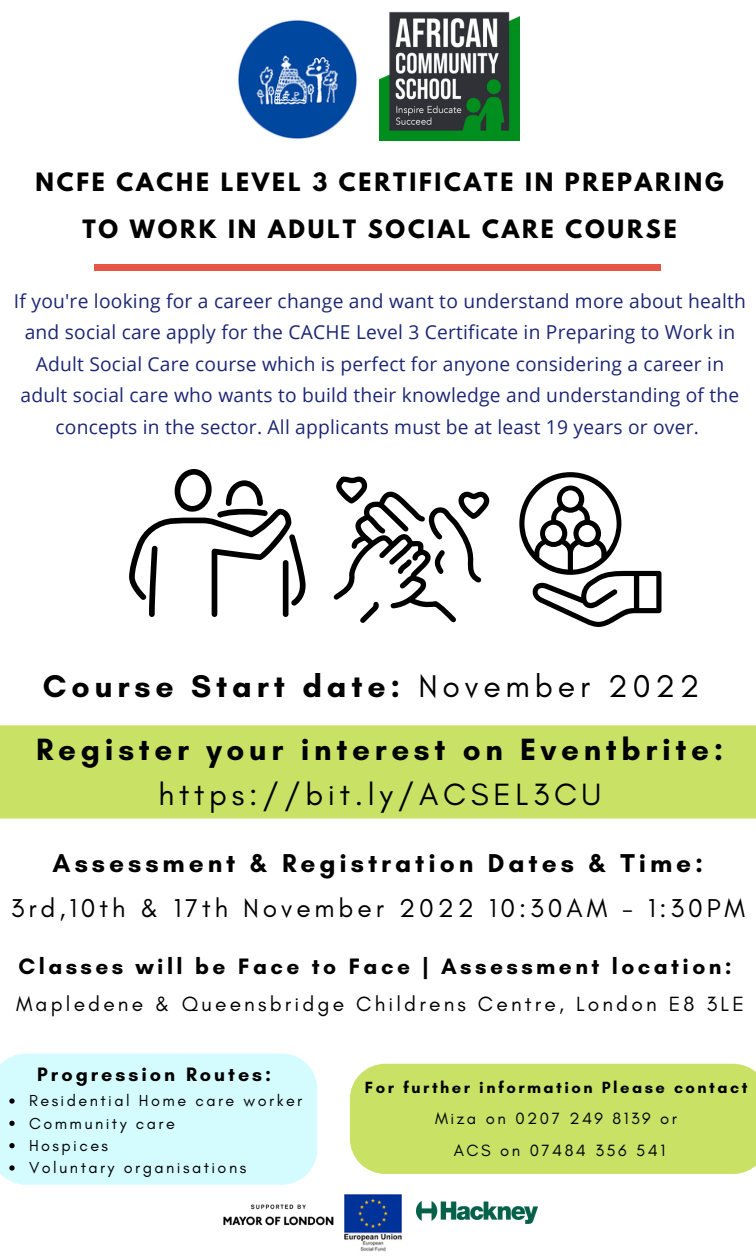
<style>
.page{position:relative;width:756px;height:1260px;background:#fff}
.page>*{position:absolute;margin:0;border:0;box-sizing:border-box;transform-origin:0 0}
.t1{font:700 32.02px "Glacial Indifference";letter-spacing:.15em;color:#000}
.t2{font:700 31.32px "Glacial Indifference";letter-spacing:.15em;color:#000}
.t3{font:31.32px "Glacial Indifference";letter-spacing:.15em;color:#000}
.t4{font:26.25px "Glacial Indifference";letter-spacing:.15em;color:#000}
.t5{font:700 26.25px "Glacial Indifference";letter-spacing:.15em;color:#000}
.t6{font:700 22.75px "Glacial Indifference";letter-spacing:.15em;color:#000}
.t7{font:700 22.4px/47.2px "League Spartan";letter-spacing:.125em;color:#000;text-align:center}
.t8{font:21px "Glacial Indifference";letter-spacing:.15em;color:#000}
.t9{font:700 19.78px "Glacial Indifference";letter-spacing:.15em;color:#000}
.t10{font:19.25px/31.5px "Open Sans";letter-spacing:.01em;color:#1c2674;text-align:center}
.t11{font:16.62px/31.5px "Glacial Indifference";letter-spacing:.15em;color:#000;text-align:center}
.t12{font:700 16.45px "Glacial Indifference";letter-spacing:.15em;color:#000}
.t13{font:16.28px/22.4px "Glacial Indifference";letter-spacing:.15em;color:#000}
.s1{font-weight:400}
</style>
<div class="page">
<img style="left:380px;top:11px;width:140px;height:129px">
<img style="left:416px;top:1201px;width:122px;height:22px">
<img style="left:345px;top:1195px;width:56px;height:56px">
<img style="left:223px;top:1204px;width:111px;height:22px">
<div style="left:94px;top:264px;width:568px;height:7px;background:#e55647"></div>
<img style="left:238px;top:20px;width:119px;height:119px">
<div style="left:350px;top:1064px;width:406px;height:110px;background:#c9e265"></div>
<div style="left:0;top:725px;width:756px;height:94px;background:#c9e265"></div>
<svg style="left:129px;top:469px;width:177px;height:148px"></svg>
<div style="left:283px;top:560px;width:6px;height:57px;background:#000;border-radius:3px"></div>
<svg style="left:333px;top:476px;width:157px;height:147px"></svg>
<svg style="left:519px;top:472px;width:142px;height:155px"></svg>
<div style="left:0;top:1054px;width:317px;height:131px;background:#d4fcff"></div>
<svg style="left:9px;top:1098px;width:6px;height:6px"></svg>
<svg style="left:9px;top:1121px;width:6px;height:5px"></svg>
<svg style="left:9px;top:1143px;width:6px;height:5px"></svg>
<svg style="left:9px;top:1165px;width:6px;height:6px"></svg>
<p class="t7" style="left:35px;top:161px;width:690px">NCFE CACHE LEVEL 3 CERTIFICATE IN PREPARING<br>TO WORK IN ADULT SOCIAL CARE COURSE</p>
<p class="t10" style="left:14px;top:284px;width:734px">If you're looking for a career change and want to understand more about health and social care apply for the CACHE Level 3 Certificate in Preparing to Work in Adult Social Care course which is perfect for anyone considering a career in adult social care who wants to build their knowledge and understanding of the concepts in the sector. All applicants must be at least 19 years or over.</p>
<h1 class="t1" style="left:43px;top:667px;width:658px">Course Start date: <span class="s1">November 2022</span></h1>
<h2 class="t2" style="left:36px;top:731px;width:689px">Register your interest on Eventbrite:</h2>
<h2 class="t3" style="left:159px;top:775px;width:444px">https://bit.ly/ACSEL3CU</h2>
<h3 class="t5" style="left:53px;top:847px;width:652px">Assessment &amp; Registration Dates &amp; Time:</h3>
<h3 class="t4" style="left:11px;top:892px;width:736px">3rd,10th &amp; 17th November 2022 10:30AM - 1:30PM</h3>
<p class="t6" style="left:18px;top:953px;width:715px">Classes will be Face to Face | Assessment location:</p>
<p class="t8" style="left:16px;top:991px;width:729px">Mapledene &amp; Queensbridge Childrens Centre, London E8 3LE</p>
<p class="t9" style="left:37px;top:1063px;width:235px">Progression Routes:</p>
<p class="t13" style="left:29px;top:1089px;width:275px">Residential Home care worker<br>Community care<br>Hospices<br>Voluntary organisations</p>
<p class="t12" style="left:365px;top:1077px;width:384px">For further information Please contact</p>
<p class="t11" style="left:435px;top:1103px;width:243px">Miza on 0207 249 8139 or<br>ACS on 07484 356 541</p>
</div>
